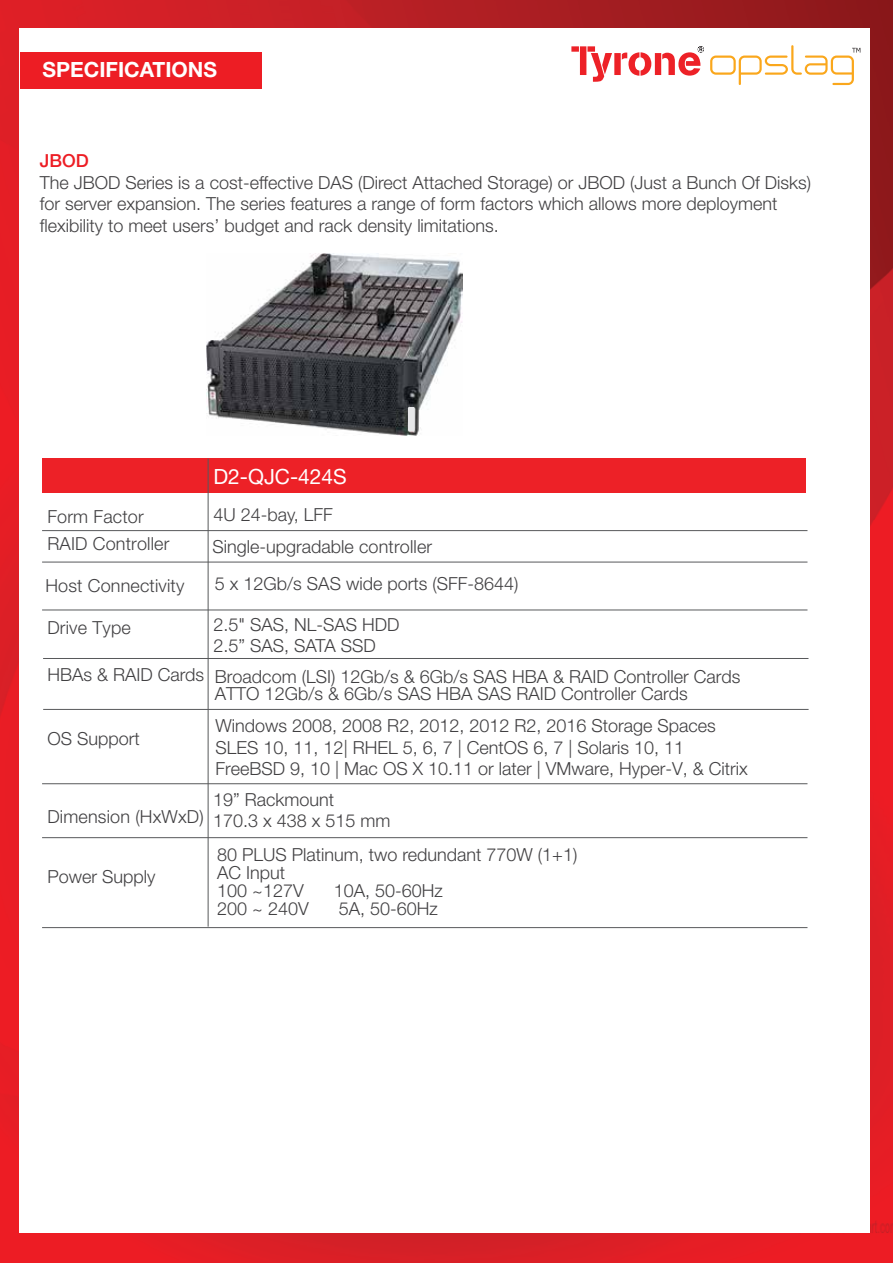
<style>
.page{position:relative;width:893px;height:1263px;background:#fff}
.page>*{position:absolute;margin:0;border:0;box-sizing:border-box;transform-origin:0 0}
.t1{font:700 21px "Helvetica Neue LT Std";color:#fff}
.t2{font:21px "Helvetica Neue LT Std";color:#fff}
.t3{font:300 18px/21px "Helvetica Neue LT Std";color:#414042}
.t4{font:500 18px "Helvetica Neue LT Std";color:#ed1d24}
</style>
<div class="page">
<img style="left:0;top:0;width:893px;height:1263px">
<div style="left:19px;top:28px;width:851px;height:1204px;background:#fff"></div>
<div style="left:20px;top:53px;width:242px;height:36px;background:#ed1d24"></div>
<svg style="left:710px;top:45px;width:150px;height:40px"></svg>
<svg style="left:571px;top:46px;width:133px;height:36px"></svg>
<div style="left:42px;top:459px;width:764px;height:34px;background:#ed2127"></div>
<hr style="left:208px;top:459px;width:1px;height:468px;background:#58595b">
<hr style="left:42px;top:837px;width:765px;height:1px;background:#58595b">
<hr style="left:42px;top:927px;width:765px;height:1px;background:#58595b">
<hr style="left:42px;top:530px;width:765px;height:1px;background:#58595b">
<hr style="left:42px;top:562px;width:765px;height:1px;background:#58595b">
<hr style="left:42px;top:610px;width:765px;height:1px;background:#58595b">
<hr style="left:42px;top:783px;width:765px;height:1px;background:#58595b">
<hr style="left:43px;top:658px;width:765px;height:1px;background:#58595b">
<hr style="left:43px;top:709px;width:766px;height:1px;background:#58595b">
<img style="left:206px;top:254px;width:256px;height:181px">
<div style="left:408px;top:407px;width:7px;height:24px;background:#e6e7e8"></div>
<p class="t1" style="left:43px;top:56px;width:176px">SPECIFICATIONS</p>
<p class="t4" style="left:40px;top:150px;width:51px">JBOD</p>
<p class="t3" style="left:40px;top:171px;width:773px;line-height:21.6px">The JBOD Series is a cost-effective DAS (Direct Attached Storage) or JBOD (Just a Bunch Of Disks) for server expansion. The series features a range of form factors which allows more deployment flexibility to meet users’ budget and rack density limitations.</p>
<p class="t3" style="left:47px;top:502px;width:124px;line-height:27px">Form Factor<br>RAID Controller</p>
<p class="t3" style="left:45px;top:575px;width:140px">Host Connectivity</p>
<p class="t3" style="left:47px;top:616px;width:85px">Drive Type</p>
<p class="t3" style="left:47px;top:664px;width:158px">HBAs &amp; RAID Cards</p>
<p class="t3" style="left:47px;top:728px;width:94px">OS Support</p>
<p class="t3" style="left:47px;top:805px;width:158px">Dimension (HxWxD)</p>
<p class="t3" style="left:47px;top:865px;width:110px">Power Supply</p>
<p class="t2" style="left:213px;top:464px;width:135px">D2-QJC-424S</p>
<p class="t3" style="left:213px;top:499px;width:221px;line-height:31.7px">4U 24-bay, LFF<br>Single-upgradable controller</p>
<p class="t3" style="left:215px;top:573px;width:305px">5 x 12Gb/s SAS wide ports (SFF-8644)</p>
<p class="t3" style="left:213px;top:613px;width:188px">2.5" SAS, NL-SAS HDD<br>2.5” SAS, SATA SSD</p>
<p class="t3" style="left:215px;top:668px;width:527px;line-height:16.8px">Broadcom (LSI) 12Gb/s &amp; 6Gb/s SAS HBA &amp; RAID Controller Cards<br>ATTO 12Gb/s &amp; 6Gb/s SAS HBA SAS RAID Controller Cards</p>
<p class="t3" style="left:216px;top:715px;width:534px">Windows 2008, 2008 R2, 2012, 2012 R2, 2016 Storage Spaces<br>SLES 10, 11, 12| RHEL 5, 6, 7 | CentOS 6, 7 | Solaris 10, 11<br>FreeBSD 9, 10 | Mac OS X 10.11 or later | VMware, Hyper-V, &amp; Citrix</p>
<p class="t3" style="left:213px;top:789px;width:179px">19” Rackmount<br>170.3 x 438 x 515 mm</p>
<p class="t3" style="left:217px;top:845px;width:362px;line-height:18px">80 PLUS Platinum, two redundant 770W (1+1)<br>AC Input<br>100 ~127V</p>
<p class="t3" style="left:334px;top:880px;width:111px">10A, 50-60Hz</p>
<p class="t3" style="left:217px;top:898px;width:93px">200 ~ 240V</p>
<p class="t3" style="left:339px;top:898px;width:101px">5A, 50-60Hz</p>
</div>
